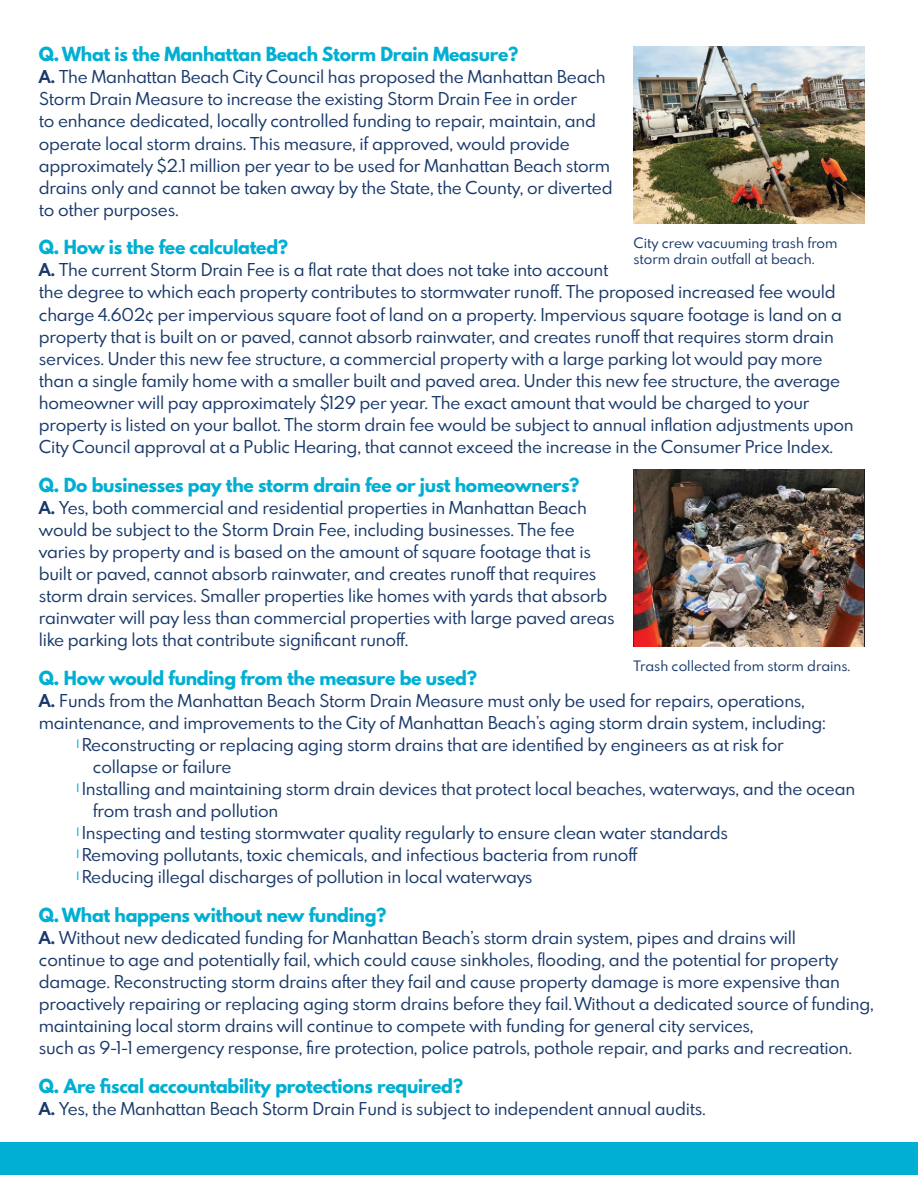
<style>
.page{position:relative;width:918px;height:1188px;background:#fff}
.page>*{position:absolute;margin:0;border:0;box-sizing:border-box;transform-origin:0 0}
.t1{font:800 17.25px "Spartan MB";letter-spacing:-.015em;color:#00afd2}
.t2{font:15.75px/22px "Spartan MB";letter-spacing:-.015em;color:#19396a}
.t3{font:12.75px/15.3px "Spartan MB";color:#19396a}
.s1{font-weight:700}
</style>
<div class="page">
<div style="left:0;top:1142px;width:918px;height:32px;background:#00afd2"></div>
<img style="left:634px;top:470px;width:230px;height:177px">
<img style="left:634px;top:46px;width:230px;height:178px">
<p class="t1" style="left:39px;top:41px;width:481px">Q. What is the Manhattan Beach Storm Drain Measure?</p>
<p class="t2" style="left:39px;top:66px;width:575px"><span class="s1">A.</span> The Manhattan Beach City Council has proposed the Manhattan Beach Storm Drain Measure to increase the existing Storm Drain Fee in order<br>to enhance dedicated, locally controlled funding to repair, maintain, and operate local storm drains. This measure, if approved, would provide approximately $2.1 million per year to be used for Manhattan Beach storm drains only and cannot be taken away by the State, the County, or diverted to other purposes.</p>
<p class="t1" style="left:39px;top:234px;width:251px">Q. How is the fee calculated?</p>
<p class="t2" style="left:39px;top:259px;width:816px"><span class="s1">A.</span> The current Storm Drain Fee is a flat rate that does not take into account<br>the degree to which each property contributes to stormwater runoff. The proposed increased fee would charge 4.602¢ per impervious square foot of land on a property. Impervious square footage is land on a property that is built on or paved, cannot absorb rainwater, and creates runoff that requires storm drain services. Under this new fee structure, a commercial property with a large parking lot would pay more than a single family home with a smaller built and paved area. Under this new fee structure, the average homeowner will pay approximately $129 per year. The exact amount that would be charged to your property is listed on your ballot. The storm drain fee would be subject to annual inflation adjustments upon City Council approval at a Public Hearing, that cannot exceed the increase in the Consumer Price Index.</p>
<p class="t1" style="left:39px;top:471px;width:542px">Q. Do businesses pay the storm drain fee or just homeowners?</p>
<p class="t2" style="left:39px;top:496px;width:577px"><span class="s1">A.</span> Yes, both commercial and residential properties in Manhattan Beach would be subject to the Storm Drain Fee, including businesses. The fee varies by property and is based on the amount of square footage that is built or paved, cannot absorb rainwater, and creates runoff that requires storm drain services. Smaller properties like homes with yards that absorb rainwater will pay less than commercial properties with large paved areas like parking lots that contribute significant runoff.</p>
<p class="t1" style="left:39px;top:664px;width:440px">Q. How would funding from the measure be used?</p>
<p class="t2" style="left:39px;top:689px;width:788px"><span class="s1">A.</span> Funds from the Manhattan Beach Storm Drain Measure must only be used for repairs, operations, maintenance, and improvements to the City of Manhattan Beach’s aging storm drain system, including:</p>
<p class="t2" style="left:93px;top:733px;width:692px;text-indent:-17px"><sup>l</sup> Reconstructing or replacing aging storm drains that are identified by engineers as at risk for collapse or failure</p>
<p class="t2" style="left:93px;top:777px;width:764px;text-indent:-16px"><sup>l</sup> Installing and maintaining storm drain devices that protect local beaches, waterways, and the ocean from trash and pollution</p>
<p class="t2" style="left:76px;top:821px;width:653px"><sup>l</sup> Inspecting and testing stormwater quality regularly to ensure clean water standards</p>
<p class="t2" style="left:76px;top:843px;width:563px"><sup>l</sup> Removing pollutants, toxic chemicals, and infectious bacteria from runoff</p>
<p class="t2" style="left:76px;top:865px;width:458px"><sup>l</sup> Reducing illegal discharges of pollution in local waterways</p>
<p class="t1" style="left:39px;top:901px;width:349px">Q. What happens without new funding?</p>
<p class="t2" style="left:39px;top:926px;width:837px"><span class="s1">A.</span> Without new dedicated funding for Manhattan Beach’s storm drain system, pipes and drains will<br>continue to age and potentially fail, which could cause sinkholes, flooding, and the potential for property damage. Reconstructing storm drains after they fail and cause property damage is more expensive than proactively repairing or replacing aging storm drains before they fail. Without a dedicated source of funding, maintaining local storm drains will continue to compete with funding for general city services,</p>
<p class="t2" style="left:39px;top:1036px;width:815px">such as 9-1-1 emergency response, fire protection, police patrols, pothole repair, and parks and recreation.</p>
<p class="t1" style="left:39px;top:1072px;width:426px">Q. Are fiscal accountability protections required?</p>
<p class="t2" style="left:39px;top:1097px;width:668px"><span class="s1">A.</span> Yes, the Manhattan Beach Storm Drain Fund is subject to independent annual audits.</p>
<p class="t3" style="left:634px;top:235px;width:206px">City crew vacuuming trash from storm drain outfall at beach.</p>
<p class="t3" style="left:634px;top:658px;width:219px">Trash collected from storm drains.</p>
</div>
